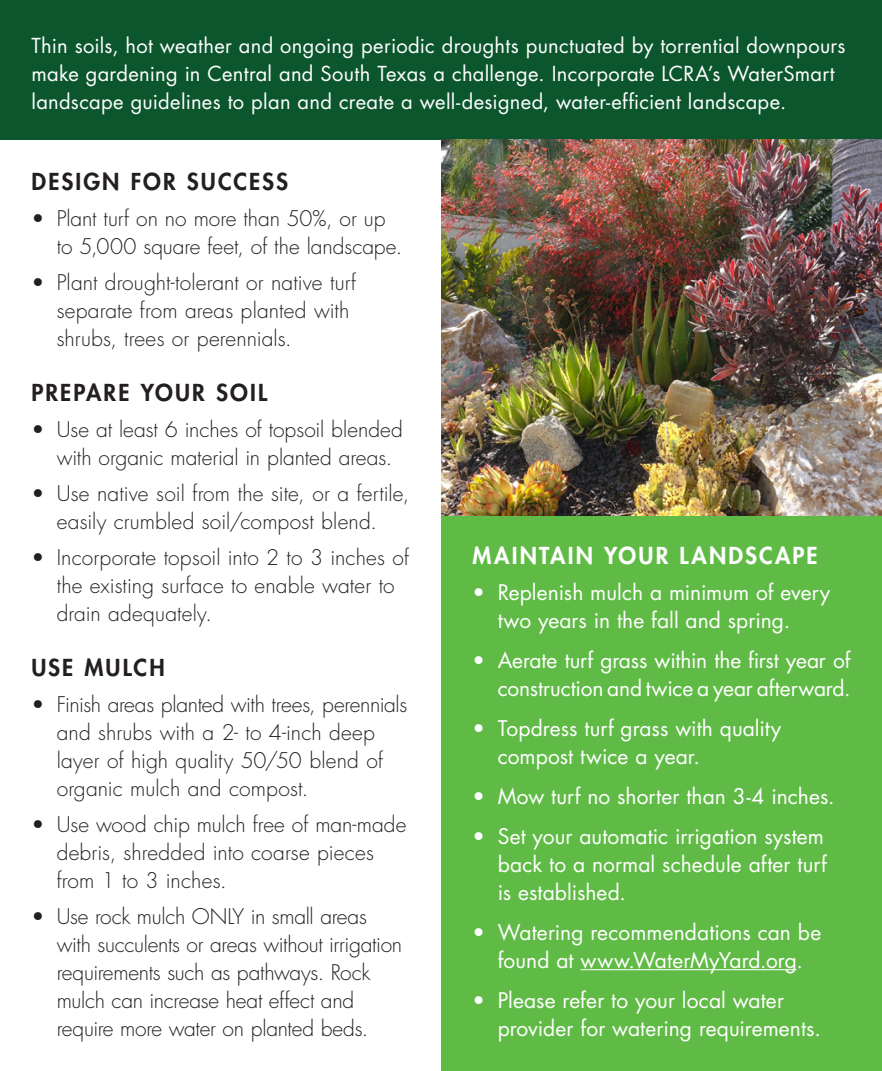
<style>
.page{position:relative;width:882px;height:1071px;background:#fff}
.page>*{position:absolute;margin:0;border:0;box-sizing:border-box;transform-origin:0 0}
.t1{font:800 22.75px "Futura Std";letter-spacing:.09em;color:#231f20}
.t2{font:800 22.75px "Futura Std";letter-spacing:.095em;color:#fff}
.t3{font:300 21px/28px "Futura Std";color:#231f20}
.t4{font:21px/28px "Futura Std";color:#fff}
.t5{font:20.12px/28px "Futura Std";letter-spacing:.015em;color:#fff}
</style>
<div class="page">
<div style="left:0;top:0;width:882px;height:140px;background:#0c562e"></div>
<div style="left:441px;top:515px;width:441px;height:556px;background:#60bb46"></div>
<hr style="left:581px;top:969px;width:216px;height:1px;background:#fff">
<img style="left:441px;top:139px;width:441px;height:376px">
<p class="t5" style="left:32px;top:32px;width:815px">Thin soils, hot weather and ongoing periodic droughts punctuated by torrential downpours make gardening in Central and South Texas a challenge. Incorporate LCRA’s WaterSmart landscape guidelines to plan and create a well-designed, water-efficient landscape.</p>
<p class="t1" style="left:32px;top:167px;width:258px">DESIGN FOR SUCCESS</p>
<p class="t3" style="left:57px;top:205px;width:347px;text-indent:-25px">• Plant turf on no more than 50%, or up to 5,000 square feet, of the landscape.</p>
<p class="t3" style="left:57px;top:269px;width:301px;text-indent:-25px">• Plant drought-tolerant or native turf separate from areas planted with shrubs, trees or perennials.</p>
<p class="t1" style="left:32px;top:378px;width:237px">PREPARE YOUR SOIL</p>
<p class="t3" style="left:57px;top:416px;width:348px;text-indent:-25px">• Use at least 6 inches of topsoil blended with organic material in planted areas.</p>
<p class="t3" style="left:32px;top:480px;width:379px;text-align:center">• Use native soil from the site, or a fertile, easily crumbled soil/compost blend.</p>
<p class="t3" style="left:57px;top:544px;width:354px;text-indent:-25px">• Incorporate topsoil into 2 to 3 inches of the existing surface to enable water to drain adequately.</p>
<p class="t1" style="left:32px;top:653px;width:135px">USE MULCH</p>
<p class="t3" style="left:57px;top:691px;width:352px;text-indent:-25px">• Finish areas planted with trees, perennials and shrubs with a 2- to 4-inch deep layer of high quality 50/50 blend of organic mulch and compost.</p>
<p class="t3" style="left:57px;top:811px;width:351px;text-indent:-25px">• Use wood chip mulch free of man-made debris, shredded into coarse pieces from 1 to 3 inches.</p>
<p class="t3" style="left:57px;top:903px;width:347px;text-indent:-25px">• Use rock mulch ONLY in small areas with succulents or areas without irrigation requirements such as pathways. Rock mulch can increase heat effect and require more water on planted beds.</p>
<p class="t2" style="left:472px;top:541px;width:347px">MAINTAIN YOUR LANDSCAPE</p>
<p class="t4" style="left:498px;top:578px;width:334px;text-indent:-25px">• Replenish mulch a minimum of every two years in the fall and spring.</p>
<p class="t4" style="left:472px;top:646px;width:380px;text-align:right">• Aerate turf grass within the first year of construction and twice a year afterward.</p>
<p class="t4" style="left:498px;top:714px;width:285px;text-indent:-25px">• Topdress turf grass with quality compost twice a year.</p>
<p class="t4" style="left:472px;top:782px;width:364px">• Mow turf no shorter than 3-4 inches.</p>
<p class="t4" style="left:498px;top:822px;width:331px;text-indent:-25px">• Set your automatic irrigation system back to a normal schedule after turf is established.</p>
<p class="t4" style="left:472px;top:918px;width:350px;text-align:center">• Watering recommendations can be found at www.WaterMyYard.org.</p>
<p class="t4" style="left:498px;top:986px;width:325px;text-indent:-25px">• Please refer to your local water provider for watering requirements.</p>
</div>
